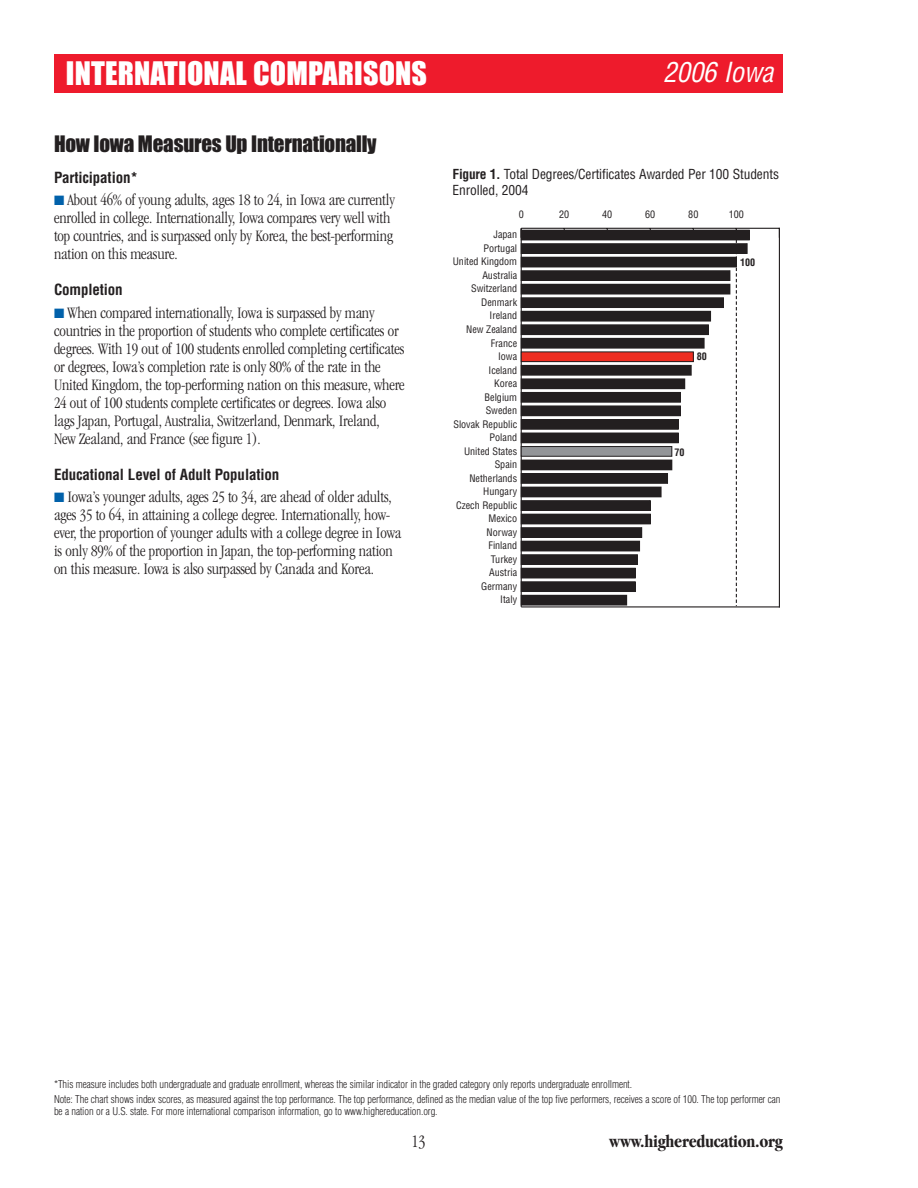
<style>
.page{position:relative;width:918px;height:1188px;background:#fff}
.page>*{position:absolute;margin:0;border:0;box-sizing:border-box;transform-origin:0 0}
.t1{font:30px "Impact";letter-spacing:.005em;color:#fff}
.t2{font:italic condensed 27px "Helvetica";letter-spacing:-.01em;color:#fff}
.t3{font:21px "Impact";letter-spacing:-.01em;color:#231f20}
.t4{font:700 condensed 18px "Garamond";letter-spacing:-.015em;color:#231f20}
.t5{font:300 condensed 18px "Garamond";color:#231f20}
.t6{font:300 condensed 16.5px/18px "Garamond";letter-spacing:-.01em;color:#231f20}
.t7{font:700 condensed 15px "Helvetica";letter-spacing:-.01em;color:#231f20}
.t8{font:condensed 13.5px/16.2px "Helvetica";letter-spacing:-.01em;color:#231f20}
.t9{font:300 condensed 10.5px/15px "Helvetica";letter-spacing:-.01em;color:#231f20}
.t10{font:condensed 10.2px "Helvetica";color:#231f20}
.t11{font:700 condensed 10.2px "Helvetica";color:#231f20}
.s1{color:#0161aa}
.s2{font-weight:700}
</style>
<div class="page">
<div style="left:54px;top:54px;width:729px;height:39px;background:#ee1b2c"></div>
<hr style="left:521px;top:228px;width:258px;height:1px;background:#231f20">
<svg style="left:736px;top:229px;width:1px;height:377px"></svg>
<hr style="left:521px;top:228px;width:1px;height:379px;background:#231f20">
<div style="left:521px;top:230px;width:228px;height:10px;background:#231f20"></div>
<div style="left:521px;top:244px;width:226px;height:9px;background:#231f20"></div>
<div style="left:521px;top:243px;width:226px;height:11px;border:1px solid #231f20"></div>
<div style="left:521px;top:257px;width:215px;height:10px;background:#231f20"></div>
<div style="left:521px;top:271px;width:209px;height:9px;background:#231f20"></div>
<div style="left:521px;top:270px;width:209px;height:11px;border:1px solid #231f20"></div>
<div style="left:521px;top:284px;width:209px;height:10px;background:#231f20"></div>
<div style="left:521px;top:298px;width:202px;height:10px;background:#231f20"></div>
<div style="left:521px;top:311px;width:190px;height:10px;background:#231f20"></div>
<div style="left:521px;top:325px;width:187px;height:10px;background:#231f20"></div>
<div style="left:521px;top:338px;width:183px;height:10px;background:#231f20"></div>
<div style="left:521px;top:352px;width:172px;height:10px;background:#ee2e22"></div>
<div style="left:521px;top:352px;width:173px;height:10px;border:1px solid #231f20"></div>
<div style="left:521px;top:365px;width:170px;height:10px;background:#231f20"></div>
<div style="left:521px;top:379px;width:164px;height:10px;background:#231f20"></div>
<div style="left:521px;top:392px;width:159px;height:10px;background:#231f20"></div>
<div style="left:521px;top:406px;width:159px;height:10px;background:#231f20"></div>
<div style="left:521px;top:420px;width:157px;height:9px;background:#231f20"></div>
<div style="left:521px;top:419px;width:158px;height:11px;border:1px solid #231f20"></div>
<div style="left:521px;top:433px;width:157px;height:10px;background:#231f20"></div>
<div style="left:521px;top:447px;width:151px;height:9px;background:#939598"></div>
<div style="left:521px;top:446px;width:151px;height:11px;border:1px solid #231f20"></div>
<div style="left:521px;top:460px;width:151px;height:10px;background:#231f20"></div>
<div style="left:521px;top:474px;width:147px;height:9px;background:#231f20"></div>
<div style="left:521px;top:473px;width:147px;height:11px;border:1px solid #231f20"></div>
<div style="left:521px;top:487px;width:140px;height:10px;background:#231f20"></div>
<div style="left:521px;top:501px;width:129px;height:9px;background:#231f20"></div>
<div style="left:521px;top:500px;width:130px;height:11px;border:1px solid #231f20"></div>
<div style="left:521px;top:514px;width:129px;height:10px;background:#231f20"></div>
<div style="left:521px;top:528px;width:121px;height:9px;background:#231f20"></div>
<div style="left:521px;top:527px;width:121px;height:11px;border:1px solid #231f20"></div>
<div style="left:521px;top:541px;width:119px;height:10px;background:#231f20"></div>
<div style="left:521px;top:555px;width:116px;height:9px;background:#231f20"></div>
<div style="left:521px;top:554px;width:117px;height:11px;border:1px solid #231f20"></div>
<div style="left:521px;top:568px;width:114px;height:10px;background:#231f20"></div>
<div style="left:521px;top:582px;width:114px;height:10px;background:#231f20"></div>
<div style="left:521px;top:581px;width:115px;height:11px;border:1px solid #231f20"></div>
<div style="left:521px;top:595px;width:106px;height:10px;background:#231f20"></div>
<hr style="left:779px;top:228px;width:1px;height:380px;background:#231f20">
<hr style="left:521px;top:606px;width:259px;height:1px;background:#231f20">
<h1 class="t1" style="left:66px;top:64px;width:363px">INTERNATIONAL COMPARISONS</h1>
<h2 class="t2" style="left:663px;top:62px;width:112px">2006 Iowa</h2>
<p class="t3" style="left:54px;top:137px;width:324px">How Iowa Measures Up Internationally</p>
<p class="t7" style="left:54px;top:172px;width:85px">Participation*</p>
<p class="t6" style="left:54px;top:192px;width:342px"><span class="s1">■</span> About 46% of young adults, ages 18 to 24, in Iowa are currently enrolled in college. Internationally, Iowa compares very well with top countries, and is surpassed only by Korea, the best-performing nation on this measure.</p>
<p class="t7" style="left:54px;top:284px;width:70px">Completion</p>
<p class="t6" style="left:54px;top:305px;width:352px"><span class="s1">■</span> When compared internationally, Iowa is surpassed by many countries in the proportion of students who complete certificates or degrees. With 19 out of 100 students enrolled completing certificates or degrees, Iowa’s completion rate is only 80% of the rate in the United Kingdom, the top-performing nation on this measure, where 24 out of 100 students complete certificates or degrees. Iowa also lags Japan, Portugal, Australia, Switzerland, Denmark, Ireland, New Zealand, and France (see figure 1).</p>
<p class="t7" style="left:54px;top:469px;width:227px">Educational Level of Adult Population</p>
<p class="t6" style="left:54px;top:489px;width:349px"><span class="s1">■</span> Iowa’s younger adults, ages 25 to 34, are ahead of older adults, ages 35 to 64, in attaining a college degree. Internationally, how&shy;ever, the proportion of younger adults with a college degree in Iowa is only 89% of the proportion in Japan, the top-performing nation on this measure. Iowa is also surpassed by Canada and Korea.</p>
<p class="t8" style="left:453px;top:167px;width:328px"><span class="s2">Figure 1.</span> Total Degrees/Certificates Awarded Per 100 Students<br>Enrolled, 2004</p>
<p class="t10" style="left:519px;top:211px;width:7px">0</p>
<p class="t10" style="left:559px;top:211px;width:12px">20</p>
<p class="t10" style="left:602px;top:211px;width:12px">40</p>
<p class="t10" style="left:645px;top:211px;width:12px">60</p>
<p class="t10" style="left:688px;top:211px;width:12px">80</p>
<p class="t10" style="left:729px;top:211px;width:17px">100</p>
<p class="t10" style="left:494px;top:231px;width:25px">Japan</p>
<p class="t10" style="left:483px;top:244px;width:35px">Portugal</p>
<p class="t10" style="left:453px;top:258px;width:66px">United Kingdom</p>
<p class="t10" style="left:482px;top:271px;width:36px">Australia</p>
<p class="t10" style="left:471px;top:285px;width:48px">Switzerland</p>
<p class="t10" style="left:481px;top:298px;width:37px">Denmark</p>
<p class="t10" style="left:490px;top:312px;width:29px">Ireland</p>
<p class="t10" style="left:466px;top:325px;width:52px">New Zealand</p>
<p class="t10" style="left:491px;top:339px;width:28px">France</p>
<p class="t10" style="left:498px;top:352px;width:21px">Iowa</p>
<p class="t10" style="left:489px;top:366px;width:30px">Iceland</p>
<p class="t10" style="left:494px;top:379px;width:25px">Korea</p>
<p class="t10" style="left:485px;top:393px;width:34px">Belgium</p>
<p class="t10" style="left:486px;top:407px;width:33px">Sweden</p>
<p class="t10" style="left:453px;top:420px;width:65px">Slovak Republic</p>
<p class="t10" style="left:490px;top:434px;width:29px">Poland</p>
<p class="t10" style="left:464px;top:447px;width:55px">United States</p>
<p class="t10" style="left:495px;top:461px;width:24px">Spain</p>
<p class="t10" style="left:469px;top:474px;width:49px">Netherlands</p>
<p class="t10" style="left:483px;top:488px;width:35px">Hungary</p>
<p class="t10" style="left:456px;top:501px;width:63px">Czech Republic</p>
<p class="t10" style="left:489px;top:515px;width:30px">Mexico</p>
<p class="t10" style="left:487px;top:528px;width:32px">Norway</p>
<p class="t10" style="left:489px;top:542px;width:30px">Finland</p>
<p class="t10" style="left:491px;top:555px;width:28px">Turkey</p>
<p class="t10" style="left:489px;top:569px;width:30px">Austria</p>
<p class="t10" style="left:481px;top:582px;width:37px">Germany</p>
<p class="t10" style="left:500px;top:596px;width:18px">Italy</p>
<p class="t11" style="left:740px;top:258px;width:17px">100</p>
<p class="t11" style="left:697px;top:353px;width:12px">80</p>
<p class="t11" style="left:674px;top:449px;width:12px">70</p>
<p class="t9" style="left:54px;top:1077px;width:728px">*This measure includes both undergraduate and graduate enrollment, whereas the similar indicator in the graded category only reports undergraduate enrollment.<br>Note: The chart shows index scores, as measured against the top performance. The top performance, defined as the median value of the top five performers, receives a score of 100. The top performer can</p>
<p class="t9" style="left:54px;top:1104px;width:385px">be a nation or a U.S. state. For more international comparison information, go to www.highereducation.org.</p>
<p class="t5" style="left:411px;top:1134px;width:16px">13</p>
<p class="t4" style="left:609px;top:1134px;width:175px">www.highereducation.org</p>
</div>
